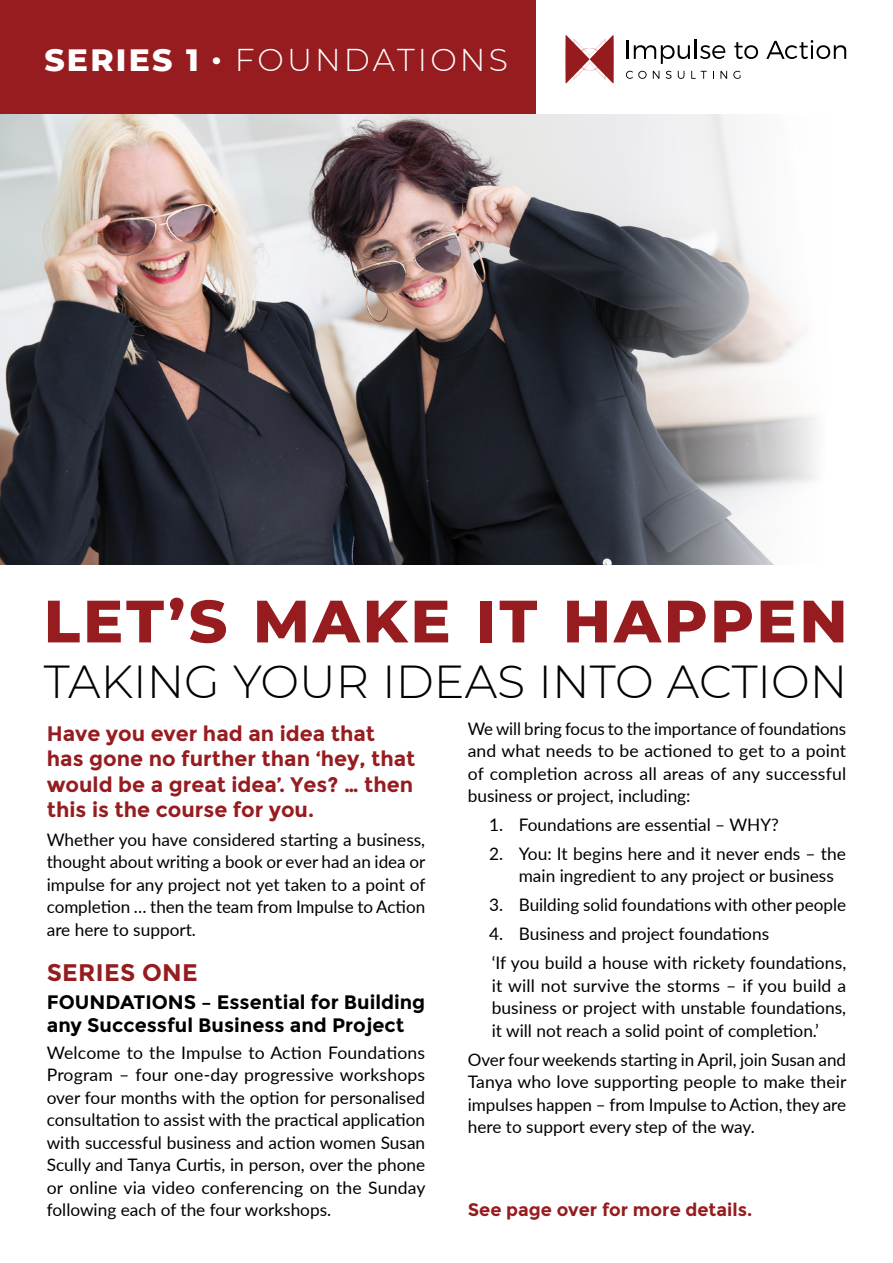
<style>
.page{position:relative;width:893px;height:1263px;background:#fff}
.page>*{position:absolute;margin:0;border:0;box-sizing:border-box;transform-origin:0 0}
.t1{font:800 59.55px "Montserrat";letter-spacing:.05em;color:#961c1f}
.t2{font:300 46.2px "Montserrat";color:#000}
.t3{font:300 31.5px "Montserrat";letter-spacing:.1em;color:#fff}
.t4{font:700 24px "Montserrat";letter-spacing:.01em;color:#961c1f}
.t5{font:700 21px/25.2px "Montserrat";color:#961c1f}
.t6{font:700 19.5px/23.4px "Montserrat";color:#000}
.t7{font:700 18px "Montserrat";color:#961c1f}
.t8{font:17.25px/22.5px "Lato";color:#000;text-align:justify}
.s1{font-weight:800}
</style>
<div class="page">
<div style="left:0;top:0;width:536px;height:116px;background:#961c1f"></div>
<img style="left:0;top:115px;width:612px;height:450px">
<svg style="left:612px;top:114px;width:205px;height:451px"></svg>
<svg style="left:565px;top:35px;width:49px;height:48px"></svg>
<hr style="left:626px;top:41px;width:3px;height:18px;background:#000">
<svg style="left:634px;top:40px;width:91px;height:24px"></svg>
<svg style="left:734px;top:42px;width:24px;height:17px"></svg>
<svg style="left:766px;top:40px;width:80px;height:19px"></svg>
<svg style="left:626px;top:71px;width:21px;height:8px"></svg>
<svg style="left:653px;top:71px;width:6px;height:8px"></svg>
<svg style="left:666px;top:71px;width:5px;height:8px"></svg>
<svg style="left:678px;top:71px;width:6px;height:8px"></svg>
<svg style="left:691px;top:71px;width:16px;height:8px"></svg>
<svg style="left:720px;top:71px;width:7px;height:8px"></svg>
<svg style="left:733px;top:71px;width:7px;height:8px"></svg>
<h3 class="t3" style="left:44px;top:39px;width:465px"><span class="s1">SERIES 1 </span><sup>.</sup> FOUNDATIONS</h3>
<h1 class="t1" style="left:44px;top:578px;width:805px">LET’S MAKE IT HAPPEN</h1>
<h2 class="t2" style="left:44px;top:650px;width:805px">TAKING YOUR IDEAS INTO ACTION</h2>
<p class="t5" style="left:47px;top:721px;width:370px">Have you ever had an idea that has gone no further than ‘hey, that would be a great idea’. Yes? … then this is the course for you.</p>
<p class="t8" style="left:47px;top:827px;width:380px">Whether you have considered starting a business, thought about writing a book or ever had an idea or impulse for any project not yet taken to a point of completion … then the team from Impulse to Action are here to support.</p>
<h3 class="t4" style="left:47px;top:958px;width:152px">SERIES ONE</h3>
<p class="t6" style="left:47px;top:990px;width:380px">FOUNDATIONS – Essential for Building any Successful Business and Project</p>
<p class="t8" style="left:47px;top:1041px;width:380px">Welcome to the Impulse to Action Foundations Program – four one-day progressive workshops over four months with the option for personalised consultation to assist with the practical application with successful business and action women Susan Scully and Tanya Curtis, in person, over the phone or online via video conferencing on the Sunday following each of the four workshops.</p>
<p class="t8" style="left:468px;top:716px;width:380px">We will bring focus to the importance of foundations and what needs to be actioned to get to a point of completion across all areas of any successful business or project, including:</p>
<p class="t8" style="left:489px;top:813px;width:291px">1. Foundations are essential – WHY?</p>
<p class="t8" style="left:519px;top:842px;width:329px;text-indent:-30px">2. You: It begins here and it never ends – the main ingredient to any project or business</p>
<p class="t8" style="left:489px;top:893px;width:359px">3. Building solid foundations with other people</p>
<p class="t8" style="left:489px;top:919px;width:359px;line-height:29px">4. Business and project foundations<br>‘If you build a house with rickety foundations,</p>
<p class="t8" style="left:492px;top:973px;width:356px">it will not survive the storms – if you build a business or project with unstable foundations, it will not reach a solid point of completion.’</p>
<p class="t8" style="left:468px;top:1047px;width:380px">Over four weekends starting in April, join Susan and Tanya who love supporting people to make their impulses happen – from Impulse to Action, they are here to support every step of the way.</p>
<p class="t7" style="left:468px;top:1199px;width:286px">See page over for more details.</p>
</div>
